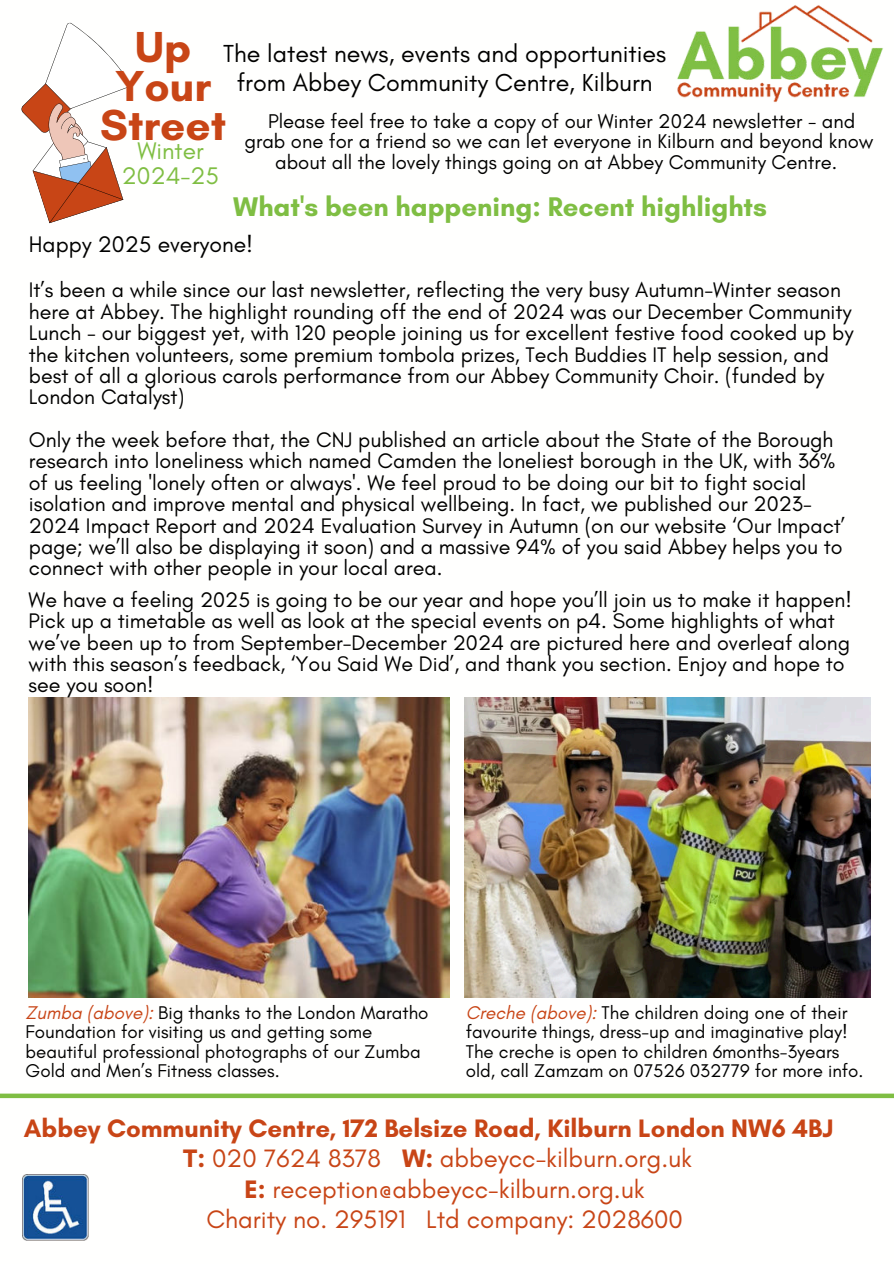
<style>
.page{position:relative;width:894px;height:1264px;background:#fff}
.page>*{position:absolute;margin:0;border:0;box-sizing:border-box;transform-origin:0 0}
.t1{font:700 44.1px/38.8px "Glacial Indifference";color:#c84516;text-align:center}
.t2{font:700 27.45px "Glacial Indifference";color:#7fbe43}
.t3{font:25.8px "Glacial Indifference";color:#c84516}
.t4{font:700 25.8px "Glacial Indifference";color:#c84516}
.t5{font:25.05px/29.2px "Glacial Indifference";color:#000;text-align:center}
.t6{font:24.45px/24.8px "Glacial Indifference";color:#7fbe43;text-align:center}
.t7{font:22.95px "Glacial Indifference";color:#000}
.t8{font:21.45px/21.3px "Glacial Indifference";color:#000}
.t9{font:20.25px/20.2px "Glacial Indifference";color:#000;text-align:center}
.t10{font:18.75px/19.2px "Glacial Indifference";color:#000}
.s1{font-style:italic;color:#c84516}
.s2{font-weight:700}
</style>
<div class="page">
<img style="left:23px;top:1174px;width:66px;height:66px">
<img style="left:677px;top:5px;width:206px;height:97px">
<div style="left:0;top:1093px;width:893px;height:5px;background:#7fbe43"></div>
<svg style="left:22px;top:23px;width:108px;height:200px"></svg>
<img style="left:29px;top:697px;width:420px;height:300px">
<img style="left:464px;top:697px;width:405px;height:300px">
<h1 class="t1" style="left:100px;top:28px;width:127px">Up<br>Your<br>Street</h1>
<p class="t6" style="left:122px;top:139px;width:99px">Winter<br>2024-25</p>
<p class="t5" style="left:223px;top:39px;width:444px">The latest news, events and opportunities from Abbey Community Centre, Kilburn</p>
<p class="t9" style="left:244px;top:112px;width:630px">Please feel free to take a copy of our Winter 2024 newsletter - and grab one for a friend so we can let everyone in Kilburn and beyond know about all the lovely things going on at Abbey Community Centre.</p>
<p class="t2" style="left:233px;top:189px;width:535px">What's been happening: Recent highlights</p>
<p class="t7" style="left:29px;top:232px;width:226px">Happy 2025 everyone!</p>
<p class="t8" style="left:29px;top:280px;width:826px">It9s been a while since our last newsletter, reflecting the very busy Autumn-Winter season here at Abbey. The highlight rounding off the end of 2024 was our December Community Lunch - our biggest yet, with 120 people joining us for excellent festive food cooked up by the kitchen volunteers, some premium tombola prizes, Tech Buddies IT help session, and best of all a glorious carols performance from our Abbey Community Choir. (funded by London Catalyst)</p>
<p class="t8" style="left:29px;top:429px;width:817px">Only the week before that, the CNJ published an article about the State of the Borough research into loneliness which named Camden the loneliest borough in the UK, with 36% of us feeling 'lonely often or always'. We feel proud to be doing our bit to fight social isolation and improve mental and physical wellbeing. In fact, we published our 2023- 2024 Impact Report and 2024 Evaluation Survey in Autumn (on our website 8Our Impact9 page; we9ll also be displaying it soon) and a massive 94% of you said Abbey helps you to connect with other people in your local area.</p>
<p class="t8" style="left:29px;top:589px;width:824px">We have a feeling 2025 is going to be our year and hope you9ll join us to make it happen!<br>Pick up a timetable as well as look at the special events on p4. Some highlights of what we9ve been up to from September-December 2024 are pictured here and overleaf along with this season9s feedback, 8You Said We Did9, and thank you section. Enjoy and hope to see you soon!</p>
<p class="t10" style="left:26px;top:1003px;width:404px"><span class="s1">Zumba (above):</span> Big thanks to the London Maratho Foundation for visiting us and getting some beautiful professional photographs of our Zumba Gold and Men9s Fitness classes.</p>
<p class="t10" style="left:465px;top:1003px;width:399px"><span class="s1">Creche (above):</span> The children doing one of their favourite things, dress-up and imaginative play!<br>The creche is open to children 6months-3years old, call Zamzam on 07526 032779 for more info.</p>
<p class="t4" style="left:24px;top:1112px;width:810px">Abbey Community Centre, 172 Belsize Road, Kilburn London NW6 4BJ</p>
<p class="t3" style="left:183px;top:1144px;width:510px"><span class="s2">T:</span> 020 7624 8378 <span class="s2">W:</span> abbeycc-kilburn.org.uk</p>
<p class="t3" style="left:244px;top:1174px;width:401px"><span class="s2">E:</span> reception@abbeycc-kilburn.org.uk</p>
<p class="t3" style="left:206px;top:1205px;width:478px">Charity no. 295191 Ltd company: 2028600</p>
</div>
